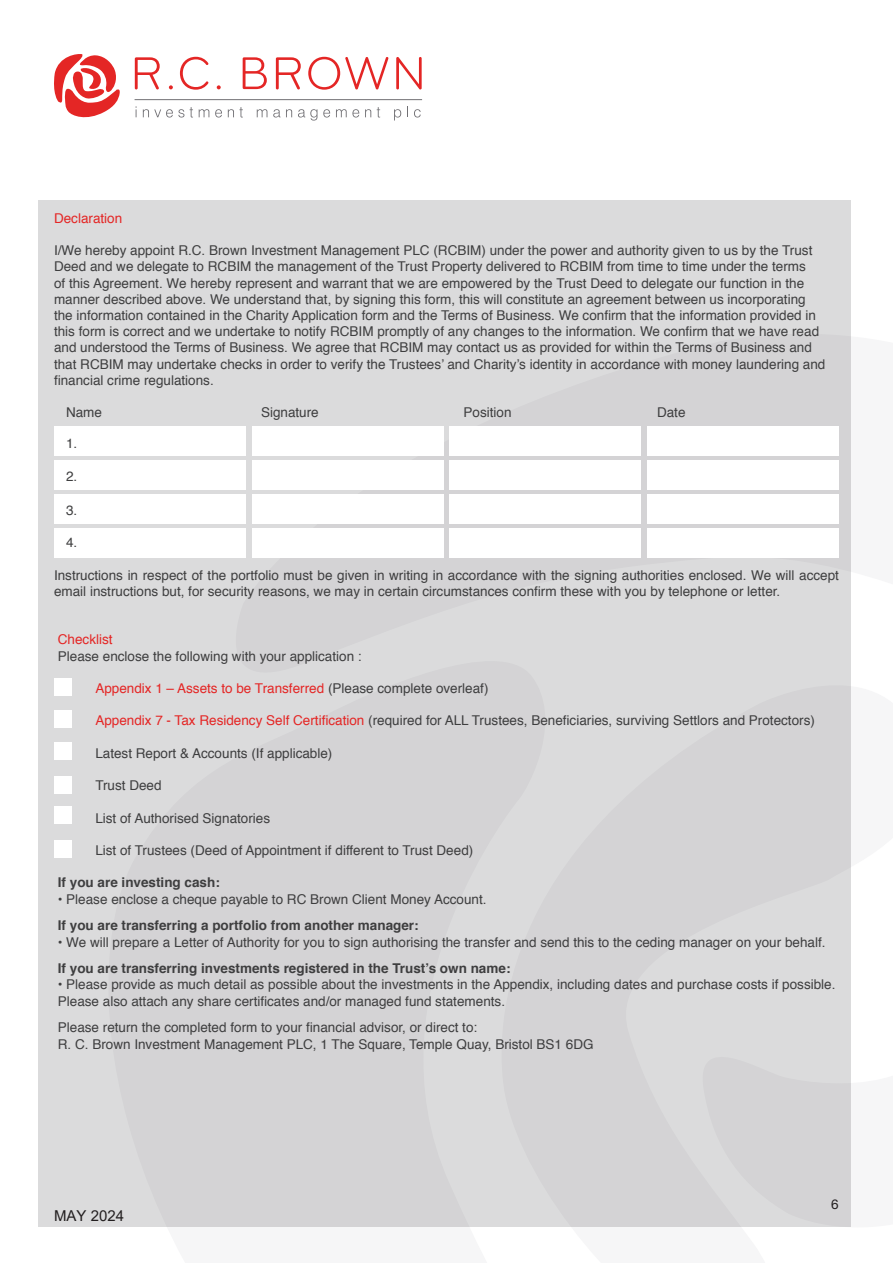
<style>
.page{position:relative;width:893px;height:1263px;background:#fff}
.page>*{position:absolute;margin:0;border:0;box-sizing:border-box;transform-origin:0 0}
.t1{font:15px "Arial";color:#231f20}
.t2{font:13.5px/16.2px "Helvetica";color:#3e3e3f}
.t3{font:700 13.5px "Helvetica";color:#3e3e3f}
.t4{font:13.5px "Helvetica";color:#e42625}
.t5{font:13.5px "Helvetica Neue";color:#231f20}
.s1{color:#3e3e3f}
.s2{color:#e42625}
</style>
<div class="page">
<svg style="left:850px;top:774px;width:1px;height:453px"></svg>
<svg style="left:135px;top:57px;width:25px;height:32px"></svg>
<svg style="left:169px;top:85px;width:4px;height:4px"></svg>
<svg style="left:180px;top:57px;width:28px;height:33px"></svg>
<svg style="left:217px;top:85px;width:4px;height:4px"></svg>
<svg style="left:243px;top:57px;width:24px;height:32px"></svg>
<svg style="left:276px;top:57px;width:25px;height:32px"></svg>
<svg style="left:308px;top:57px;width:80px;height:33px"></svg>
<svg style="left:396px;top:57px;width:26px;height:32px"></svg>
<svg style="left:143px;top:109px;width:41px;height:9px"></svg>
<svg style="left:190px;top:107px;width:3px;height:11px"></svg>
<svg style="left:199px;top:109px;width:10px;height:8px"></svg>
<svg style="left:215px;top:109px;width:7px;height:9px"></svg>
<svg style="left:228px;top:107px;width:15px;height:11px"></svg>
<svg style="left:257px;top:109px;width:10px;height:8px"></svg>
<svg style="left:273px;top:109px;width:19px;height:9px"></svg>
<svg style="left:298px;top:109px;width:19px;height:12px"></svg>
<svg style="left:323px;top:109px;width:7px;height:9px"></svg>
<svg style="left:336px;top:109px;width:23px;height:9px"></svg>
<svg style="left:365px;top:109px;width:6px;height:8px"></svg>
<svg style="left:377px;top:107px;width:3px;height:11px"></svg>
<svg style="left:394px;top:109px;width:7px;height:11px"></svg>
<svg style="left:414px;top:109px;width:7px;height:9px"></svg>
<hr style="left:135px;top:99px;width:287px;height:1px;background:#717074">
<svg style="left:54px;top:54px;width:66px;height:64px"></svg>
<div style="left:38px;top:201px;width:812px;height:1026px;background:#dbdbdc"></div>
<div style="left:54px;top:426px;width:191px;height:30px;background:#fff"></div>
<div style="left:252px;top:426px;width:191px;height:30px;background:#fff"></div>
<div style="left:450px;top:426px;width:191px;height:30px;background:#fff"></div>
<div style="left:648px;top:426px;width:191px;height:30px;background:#fff"></div>
<div style="left:54px;top:460px;width:191px;height:30px;background:#fff"></div>
<div style="left:252px;top:460px;width:191px;height:30px;background:#fff"></div>
<div style="left:450px;top:460px;width:191px;height:30px;background:#fff"></div>
<div style="left:648px;top:460px;width:191px;height:30px;background:#fff"></div>
<div style="left:54px;top:494px;width:191px;height:30px;background:#fff"></div>
<div style="left:252px;top:494px;width:191px;height:30px;background:#fff"></div>
<div style="left:450px;top:494px;width:191px;height:30px;background:#fff"></div>
<div style="left:648px;top:494px;width:191px;height:30px;background:#fff"></div>
<div style="left:54px;top:529px;width:191px;height:29px;background:#fff"></div>
<div style="left:252px;top:529px;width:191px;height:29px;background:#fff"></div>
<div style="left:450px;top:529px;width:191px;height:29px;background:#fff"></div>
<div style="left:648px;top:529px;width:191px;height:29px;background:#fff"></div>
<div style="left:54px;top:742px;width:17px;height:17px;background:#fff"></div>
<div style="left:54px;top:710px;width:17px;height:17px;background:#fff"></div>
<div style="left:54px;top:679px;width:17px;height:17px;background:#fff"></div>
<div style="left:54px;top:777px;width:17px;height:17px;background:#fff"></div>
<div style="left:54px;top:806px;width:17px;height:17px;background:#fff"></div>
<div style="left:54px;top:840px;width:17px;height:17px;background:#fff"></div>
<p class="t4" style="left:54px;top:208px;width:70px">Declaration</p>
<p class="t2" style="left:54px;top:243px;width:773px">I/We hereby appoint R.C. Brown Investment Management PLC (RCBIM) under the power and authority given to us by the Trust Deed and we delegate to RCBIM the management of the Trust Property delivered to RCBIM from time to time under the terms<br>of this Agreement. We hereby represent and warrant that we are empowered by the Trust Deed to delegate our function in the manner described above. We understand that, by signing this form, this will constitute an agreement between us incorporating the information contained in the Charity Application form and the Terms of Business. We confirm that the information provided in this form is correct and we undertake to notify RCBIM promptly of any changes to the information. We confirm that we have read and understood the Terms of Business. We agree that RCBIM may contact us as provided for within the Terms of Business and that RCBIM may undertake checks in order to verify the Trustees’ and Charity’s identity in accordance with money laundering and financial crime regulations.</p>
<p class="t2" style="left:66px;top:405px;width:38px">Name</p>
<p class="t2" style="left:261px;top:405px;width:59px">Signature</p>
<p class="t2" style="left:463px;top:405px;width:50px">Position</p>
<p class="t2" style="left:657px;top:405px;width:30px">Date</p>
<p class="t2" style="left:66px;top:436px;width:13px">1.</p>
<p class="t2" style="left:66px;top:468px;width:13px">2.</p>
<p class="t2" style="left:66px;top:502px;width:13px">3.</p>
<p class="t2" style="left:66px;top:535px;width:13px">4.</p>
<p class="t2" style="left:54px;top:567px;width:786px">Instructions in respect of the portfolio must be given in writing in accordance with the signing authorities enclosed. We will accept email instructions but, for security reasons, we may in certain circumstances confirm these with you by telephone or letter.</p>
<p class="t4" style="left:58px;top:629px;width:56px">Checklist</p>
<p class="t2" style="left:58px;top:648px;width:305px">Please enclose the following with your application :</p>
<p class="t4" style="left:95px;top:678px;width:395px">Appendix 1 – Assets to be Transferred <span class="s1">(Please complete overleaf)</span></p>
<p class="t2" style="left:95px;top:713px;width:721px"><span class="s2">Appendix 7 - Tax Residency Self Certification</span> (required for ALL Trustees, Beneficiaries, surviving Settlors and Protectors)</p>
<p class="t2" style="left:95px;top:745px;width:239px">Latest Report &amp; Accounts (If applicable)</p>
<p class="t2" style="left:95px;top:778px;width:68px">Trust Deed</p>
<p class="t2" style="left:95px;top:810px;width:176px">List of Authorised Signatories</p>
<p class="t2" style="left:95px;top:842px;width:379px">List of Trustees (Deed of Appointment if different to Trust Deed)</p>
<p class="t3" style="left:58px;top:872px;width:164px">If you are investing cash:</p>
<p class="t2" style="left:58px;top:891px;width:430px">• Please enclose a cheque payable to RC Brown Client Money Account.</p>
<p class="t3" style="left:58px;top:915px;width:362px">If you are transferring a portfolio from another manager:</p>
<p class="t2" style="left:58px;top:934px;width:769px">• We will prepare a Letter of Authority for you to sign authorising the transfer and send this to the ceding manager on your behalf.</p>
<p class="t3" style="left:58px;top:957px;width:454px">If you are transferring investments registered in the Trust’s own name:</p>
<p class="t2" style="left:58px;top:977px;width:779px">• Please provide as much detail as possible about the investments in the Appendix, including dates and purchase costs if possible.<br>Please also attach any share certificates and/or managed fund statements.</p>
<p class="t2" style="left:58px;top:1020px;width:537px">Please return the completed form to your financial advisor, or direct to:<br>R. C. Brown Investment Management PLC, 1 The Square, Temple Quay, Bristol BS1 6DG</p>
<p class="t1" style="left:54px;top:1205px;width:72px">MAY 2024</p>
<p class="t5" style="left:831px;top:1196px;width:9px">6</p>
</div>
